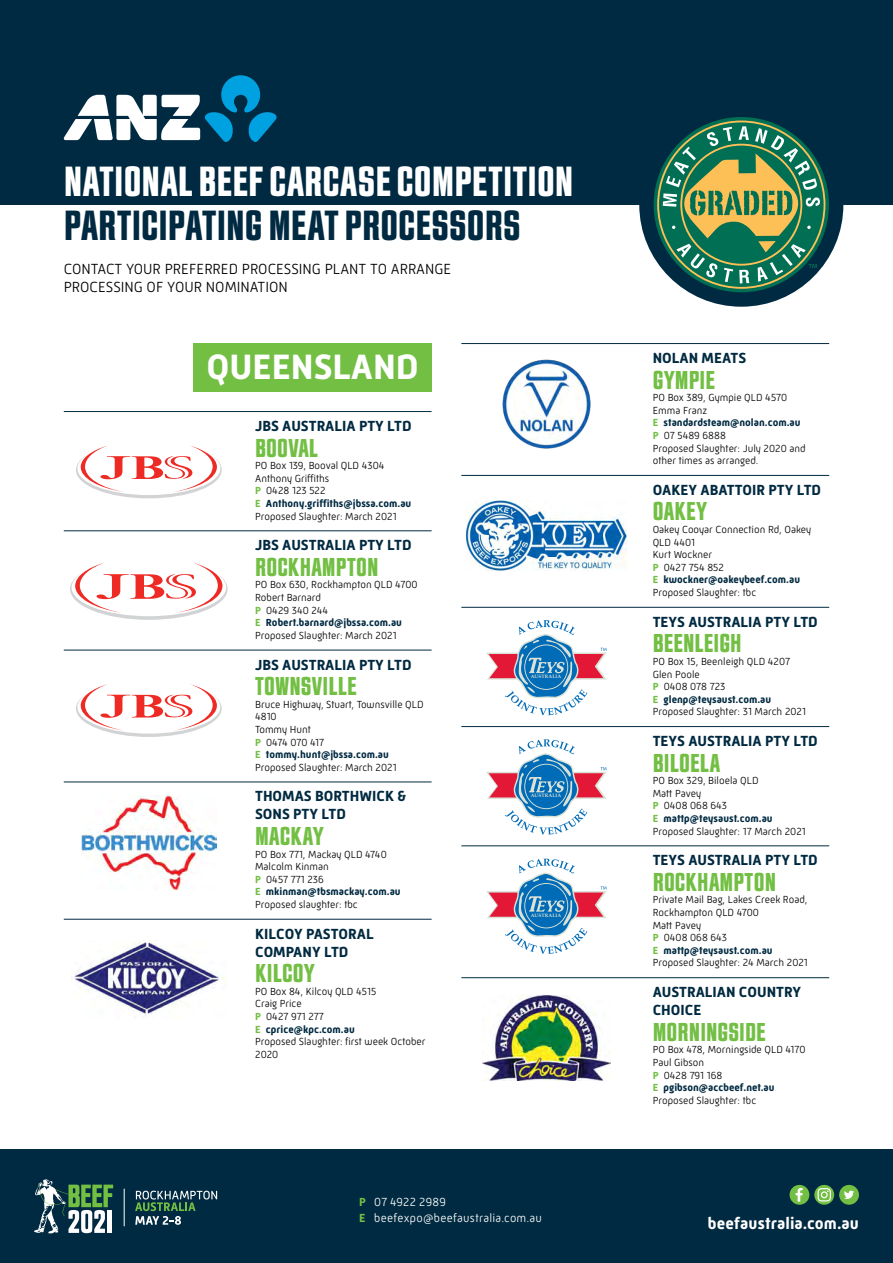
<style>
.page{position:relative;width:893px;height:1263px;background:#fff}
.page>*{position:absolute;margin:0;border:0;box-sizing:border-box;transform-origin:0 0}
.t1{font:700 44.1px "Jay Gothic URW";color:#fff}
.t2{font:700 44.1px "Jay Gothic URW";color:#002a41}
.t3{font:700 36px "Mic 32 New";color:#fff}
.t4{font:700 27px "Jay Gothic URW";color:#72bf44}
.t5{font:700 16.5px "Mic 32 New";letter-spacing:.005em;color:#fff}
.t6{font:700 15px/18px "Mic 32 New";color:#002a41}
.t7{font:300 15px/18px "Mic 32 New";color:#000}
.t8{font:300 12px/16.5px "Mic 32 New";letter-spacing:.02em;color:#fff}
.t9{font:300 10.5px/12.6px "Mic 32 New";color:#000}
.t10{font:700 4.8px "Book Antiqua";letter-spacing:.02em;color:#dae2d7}
.s1{font-weight:700;color:#72bf44}
.s2{font-weight:700;color:#002a41}
</style>
<div class="page">
<div style="left:0;top:0;width:893px;height:205px;background:#002a41"></div>
<div style="left:194px;top:343px;width:238px;height:49px;background:#72bf44"></div>
<hr style="left:64px;top:411px;width:368px;height:1px;background:#002a41">
<hr style="left:64px;top:530px;width:368px;height:1px;background:#002a41">
<hr style="left:64px;top:650px;width:368px;height:1px;background:#002a41">
<hr style="left:64px;top:781px;width:368px;height:1px;background:#002a41">
<hr style="left:64px;top:919px;width:368px;height:1px;background:#002a41">
<hr style="left:461px;top:343px;width:368px;height:1px;background:#002a41">
<hr style="left:461px;top:475px;width:368px;height:1px;background:#002a41">
<hr style="left:461px;top:607px;width:368px;height:1px;background:#002a41">
<hr style="left:461px;top:726px;width:368px;height:1px;background:#002a41">
<hr style="left:461px;top:845px;width:368px;height:1px;background:#002a41">
<hr style="left:461px;top:977px;width:368px;height:1px;background:#002a41">
<svg style="left:76px;top:445px;width:146px;height:53px"></svg>
<svg style="left:70px;top:563px;width:158px;height:57px"></svg>
<svg style="left:76px;top:684px;width:146px;height:53px"></svg>
<img style="left:81px;top:795px;width:135px;height:94px">
<img style="left:74px;top:941px;width:151px;height:75px">
<img style="left:502px;top:359px;width:89px;height:90px">
<img style="left:466px;top:501px;width:161px;height:70px">
<svg style="left:486px;top:620px;width:121px;height:95px"></svg>
<svg style="left:486px;top:739px;width:121px;height:95px"></svg>
<svg style="left:486px;top:859px;width:121px;height:95px"></svg>
<img style="left:483px;top:995px;width:127px;height:86px">
<svg style="left:64px;top:75px;width:213px;height:67px"></svg>
<div style="left:639px;top:103px;width:204px;height:204px;background:#002a41;border-radius:50%"></div>
<svg style="left:657px;top:121px;width:168px;height:168px"></svg>
<div style="left:0;top:1149px;width:893px;height:114px;background:#002a41"></div>
<svg style="left:135px;top:1191px;width:82px;height:34px"></svg>
<hr style="left:124px;top:1189px;width:1px;height:37px;background:#fff">
<svg style="left:34px;top:1179px;width:79px;height:54px"></svg>
<div style="left:789px;top:1185px;width:20px;height:20px;background:#72bf44;border-radius:10px"></div>
<svg style="left:796px;top:1188px;width:7px;height:14px"></svg>
<div style="left:839px;top:1185px;width:20px;height:20px;background:#72bf44;border-radius:10px"></div>
<svg style="left:844px;top:1190px;width:10px;height:9px"></svg>
<svg style="left:814px;top:1185px;width:20px;height:20px"></svg>
<svg style="left:817px;top:1188px;width:14px;height:13px"></svg>
<h1 class="t1" style="left:64px;top:158px;width:511px">NATIONAL BEEF CARCASE COMPETITION</h1>
<h1 class="t2" style="left:64px;top:201px;width:458px">PARTICIPATING MEAT PROCESSORS</h1>
<h3 class="t7" style="left:64px;top:260px;width:389px">CONTACT YOUR PREFERRED PROCESSING PLANT TO ARRANGE<br>PROCESSING OF YOUR NOMINATION</h3>
<h2 class="t3" style="left:206px;top:346px;width:214px">QUEENSLAND</h2>
<h3 class="t6" style="left:255px;top:417px;width:158px">JBS AUSTRALIA PTY LTD</h3>
<h3 class="t4" style="left:255px;top:433px;width:65px">BOOVAL</h3>
<p class="t9" style="left:255px;top:459px;width:158px">PO Box 139, Booval QLD 4304<br>Anthony Griffiths<br><span class="s1">P</span> 0428 123 522<br><span class="s1">E</span> <span class="s2">Anthony.griffiths@jbssa.com.au<br></span>Proposed Slaughter: March 2021</p>
<h3 class="t6" style="left:255px;top:536px;width:158px">JBS AUSTRALIA PTY LTD</h3>
<h3 class="t4" style="left:255px;top:552px;width:125px">ROCKHAMPTON</h3>
<p class="t9" style="left:255px;top:578px;width:164px">PO Box 630, Rockhampton QLD 4700<br>Robert Barnard<br><span class="s1">P</span> 0429 340 244<br><span class="s1">E</span> <span class="s2">Robert.barnard@jbssa.com.au<br></span>Proposed Slaughter: March 2021</p>
<h3 class="t6" style="left:255px;top:655px;width:158px">JBS AUSTRALIA PTY LTD</h3>
<h3 class="t4" style="left:255px;top:672px;width:103px">TOWNSVILLE</h3>
<p class="t9" style="left:255px;top:698px;width:170px">Bruce Highway, Stuart, Townsville QLD<br>4810<br>Tommy Hunt<br><span class="s1">P</span> 0474 070 417<br><span class="s1">E</span> <span class="s2">tommy.hunt@jbssa.com.au<br></span>Proposed Slaughter: March 2021</p>
<h3 class="t6" style="left:255px;top:787px;width:152px">THOMAS BORTHWICK &amp;<br>SONS PTY LTD</h3>
<h3 class="t4" style="left:255px;top:821px;width:70px">MACKAY</h3>
<p class="t9" style="left:255px;top:848px;width:147px">PO Box 771, Mackay QLD 4740<br>Malcolm Kinman<br><span class="s1">P</span> 0457 771 236<br><span class="s1">E</span> <span class="s2">mkinman@tbsmackay.com.au<br></span>Proposed slaughter: tbc</p>
<h3 class="t6" style="left:255px;top:925px;width:120px">KILCOY PASTORAL<br>COMPANY LTD</h3>
<h3 class="t4" style="left:255px;top:959px;width:61px">KILCOY</h3>
<p class="t9" style="left:255px;top:985px;width:172px">PO Box 84, Kilcoy QLD 4515<br>Craig Price<br><span class="s1">P</span> 0427 971 277<br><span class="s1">E</span> <span class="s2">cprice@kpc.com.au<br></span>Proposed Slaughter: first week October<br>2020</p>
<p class="t10" style="left:531px;top:674px;width:32px">AUSTRALIA</p>
<p class="t10" style="left:531px;top:793px;width:32px">AUSTRALIA</p>
<p class="t10" style="left:531px;top:912px;width:32px">AUSTRALIA</p>
<p class="t8" style="left:359px;top:1193px;width:184px"><span class="s1">P</span> 07 4922 2989<br><span class="s1">E</span> beefexpo@beefaustralia.com.au</p>
<h3 class="t6" style="left:653px;top:349px;width:95px">NOLAN MEATS</h3>
<h3 class="t4" style="left:653px;top:365px;width:64px">GYMPIE</h3>
<p class="t9" style="left:653px;top:391px;width:154px">PO Box 389, Gympie QLD 4570<br>Emma Franz<br><span class="s1">E</span> <span class="s2">standardsteam@nolan.com.au<br></span><span class="s1">P</span> 07 5489 6888<br>Proposed Slaughter: July 2020 and other times as arranged.</p>
<h3 class="t6" style="left:653px;top:481px;width:170px">OAKEY ABATTOIR PTY LTD</h3>
<h3 class="t4" style="left:653px;top:497px;width:56px">OAKEY</h3>
<p class="t9" style="left:653px;top:523px;width:160px">Oakey Cooyar Connection Rd, Oakey<br>QLD 4401<br>Kurt Wockner<br><span class="s1">P</span> 0427 754 852<br><span class="s1">E</span> <span class="s2">kwockner@oakeybeef.com.au<br></span>Proposed Slaughter: tbc</p>
<h3 class="t6" style="left:653px;top:613px;width:167px">TEYS AUSTRALIA PTY LTD</h3>
<h3 class="t4" style="left:653px;top:629px;width:90px">BEENLEIGH</h3>
<p class="t9" style="left:653px;top:655px;width:155px">PO Box 15, Beenleigh QLD 4207<br>Glen Poole<br><span class="s1">P</span> 0408 078 723<br><span class="s1">E</span> <span class="s2">glenp@teysaust.com.au<br></span>Proposed Slaughter: 31 March 2021</p>
<h3 class="t6" style="left:653px;top:732px;width:167px">TEYS AUSTRALIA PTY LTD</h3>
<h3 class="t4" style="left:653px;top:748px;width:69px">BILOELA</h3>
<p class="t9" style="left:653px;top:774px;width:155px">PO Box 329, Biloela QLD<br>Matt Pavey<br><span class="s1">P</span> 0408 068 643<br><span class="s1">E</span> <span class="s2">mattp@teysaust.com.au<br></span>Proposed Slaughter: 17 March 2021</p>
<h3 class="t6" style="left:653px;top:851px;width:167px">TEYS AUSTRALIA PTY LTD</h3>
<h3 class="t4" style="left:653px;top:867px;width:125px">ROCKHAMPTON</h3>
<p class="t9" style="left:653px;top:893px;width:157px">Private Mail Bag, Lakes Creek Road,<br>Rockhampton QLD 4700<br>Matt Pavey<br><span class="s1">P</span> 0408 068 643<br><span class="s1">E</span> <span class="s2">mattp@teysaust.com.au<br></span>Proposed Slaughter: 24 March 2021</p>
<h3 class="t6" style="left:653px;top:983px;width:150px">AUSTRALIAN COUNTRY<br>CHOICE</h3>
<h3 class="t4" style="left:653px;top:1017px;width:114px">MORNINGSIDE</h3>
<p class="t9" style="left:653px;top:1043px;width:154px">PO Box 478, Morningside QLD 4170<br>Paul Gibson<br><span class="s1">P</span> 0428 791 168<br><span class="s1">E</span> <span class="s2">pgibson@accbeef.net.au<br></span>Proposed Slaughter: tbc</p>
<h3 class="t5" style="left:708px;top:1214px;width:153px">beefaustralia.com.au</h3>
</div>
